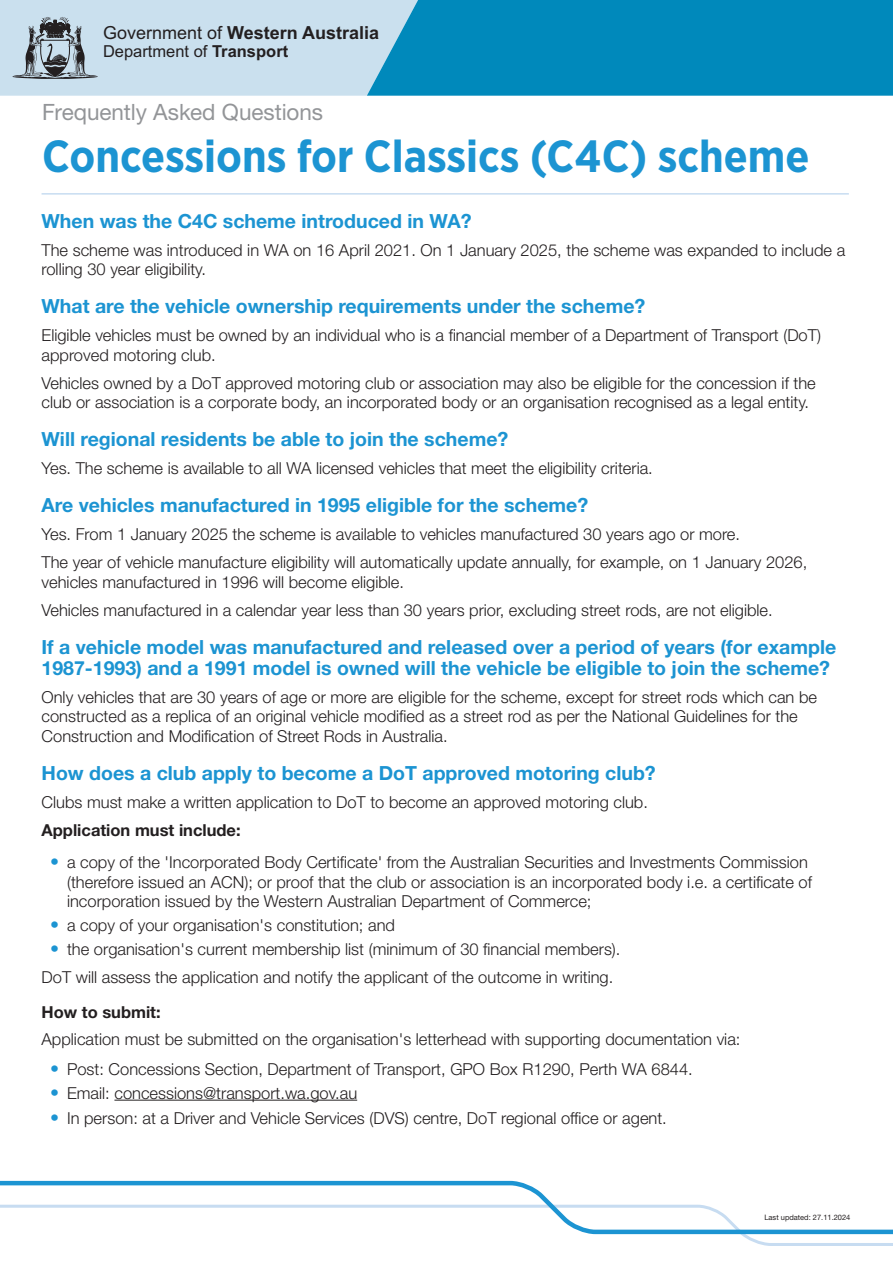
<style>
.page{position:relative;width:893px;height:1263px;background:#fff}
.page>*{position:absolute;margin:0;border:0;box-sizing:border-box;transform-origin:0 0}
.t1{font:700 45px "Gotham Narrow";color:#1c94d2}
.Fact_Sheet_title{font:22.5px "Helvetica Neue LT Std";letter-spacing:-.005em;color:#939598}
.t2{font:700 19.5px/21px "Helvetica Neue LT Std";color:#1c94d2}
.t3{font:700 18px "Arial";color:#231f20}
.Body{font:300 16.5px/19.5px "Helvetica Neue LT Std";color:#231f20}
.Body-2{font:700 16.5px "Helvetica Neue LT Std";color:#231f20}
.t4{font:16.5px "Arial";color:#231f20}
.t5{font:7.5px "Helvetica Neue LT Std";color:#231f20}
.s1{font-weight:400}
.s2{font-weight:700}
.s3{font-weight:400;font-size:18px;color:#1c94d2}
</style>
<div class="page">
<hr style="left:42px;top:193px;width:807px;height:2px;background:#c7dcf1">
<hr style="left:114px;top:1100px;width:243px;height:1px;background:#231f20">
<svg style="left:743px;top:1236px;width:150px;height:10px"></svg>
<svg style="left:0;top:1180px;width:893px;height:56px"></svg>
<div style="left:418px;top:0;width:475px;height:96px;background:#0089bb"></div>
<svg style="left:0;top:0;width:418px;height:96px;background:#b7d3e2"></svg>
<p class="t3" style="left:103px;top:20px;width:278px"><span class="s1">Government of</span> Western Australia</p>
<p class="t4" style="left:103px;top:40px;width:187px">Department of <span class="s2">Transport</span></p>
<p class="Fact_Sheet_title" style="left:42px;top:99px;width:282px">Frequently Asked Questions</p>
<h1 class="t1" style="left:42px;top:128px;width:769px">Concessions for Classics (C4C) scheme</h1>
<h2 class="t2" style="left:42px;top:210px;width:432px">When was the C4C scheme introduced in WA?</h2>
<p class="Body" style="left:42px;top:240px;width:805px">The scheme was introduced in WA on 16 April 2021. On 1 January 2025, the scheme was expanded to include a rolling 30 year eligibility.</p>
<h2 class="t2" style="left:42px;top:295px;width:605px">What are the vehicle ownership requirements under the scheme?</h2>
<p class="Body" style="left:42px;top:325px;width:781px">Eligible vehicles must be owned by an individual who is a financial member of a Department of Transport (DoT) approved motoring club.</p>
<p class="Body" style="left:42px;top:373px;width:776px">Vehicles owned by a DoT approved motoring club or association may also be eligible for the concession if the club or association is a corporate body, an incorporated body or an organisation recognised as a legal entity.</p>
<h2 class="t2" style="left:42px;top:428px;width:468px">Will regional residents be able to join the scheme?</h2>
<p class="Body" style="left:42px;top:458px;width:613px">Yes. The scheme is available to all WA licensed vehicles that meet the eligibility criteria.</p>
<h2 class="t2" style="left:42px;top:494px;width:548px">Are vehicles manufactured in 1995 eligible for the scheme?</h2>
<p class="Body" style="left:42px;top:524px;width:700px">Yes. From 1 January 2025 the scheme is available to vehicles manufactured 30 years ago or more.</p>
<p class="Body" style="left:42px;top:552px;width:767px">The year of vehicle manufacture eligibility will automatically update annually, for example, on 1 January 2026, vehicles manufactured in 1996 will become eligible.</p>
<p class="Body" style="left:42px;top:600px;width:733px">Vehicles manufactured in a calendar year less than 30 years prior, excluding street rods, are not eligible.</p>
<h2 class="t2" style="left:42px;top:636px;width:796px">If a vehicle model was manufactured and released over a period of years (for example<br>1987-1993) and a 1991 model is owned will the vehicle be eligible to join the scheme?</h2>
<p class="Body" style="left:42px;top:687px;width:777px">Only vehicles that are 30 years of age or more are eligible for the scheme, except for street rods which can be constructed as a replica of an original vehicle modified as a street rod as per the National Guidelines for the<br>Construction and Modification of Street Rods in Australia.</p>
<h2 class="t2" style="left:42px;top:762px;width:616px">How does a club apply to become a DoT approved motoring club?</h2>
<p class="Body" style="left:42px;top:792px;width:608px">Clubs must make a written application to DoT to become an approved motoring club.</p>
<p class="Body-2" style="left:42px;top:820px;width:201px">Application must include:</p>
<p class="Body" style="left:67px;top:852px;width:746px;text-indent:-17px"><span class="s3">•</span> a copy of the 'Incorporated Body Certificate' from the Australian Securities and Investments Commission (therefore issued an ACN); or proof that the club or association is an incorporated body i.e. a certificate of incorporation issued by the Western Australian Department of Commerce;</p>
<p class="Body" style="left:50px;top:915px;width:346px"><span class="s3">•</span> a copy of your organisation's constitution; and</p>
<p class="Body" style="left:50px;top:939px;width:572px"><span class="s3">•</span> the organisation's current membership list (minimum of 30 financial members).</p>
<p class="Body" style="left:42px;top:967px;width:573px">DoT will assess the application and notify the applicant of the outcome in writing.</p>
<p class="Body" style="left:42px;top:998px;width:700px;line-height:27px"><span class="s2">How to submit:<br></span>Application must be submitted on the organisation's letterhead with supporting documentation via:</p>
<p class="Body" style="left:50px;top:1059px;width:644px"><span class="s3">•</span> Post: Concessions Section, Department of Transport, GPO Box R1290, Perth WA 6844.</p>
<p class="Body" style="left:50px;top:1082px;width:309px"><span class="s3">•</span> Email: concessions@transport.wa.gov.au</p>
<p class="Body" style="left:50px;top:1108px;width:618px"><span class="s3">•</span> In person: at a Driver and Vehicle Services (DVS) centre, DoT regional office or agent.</p>
<p class="t5" style="left:764px;top:1213px;width:88px">Last updated: 27.11.2024</p>
</div>
